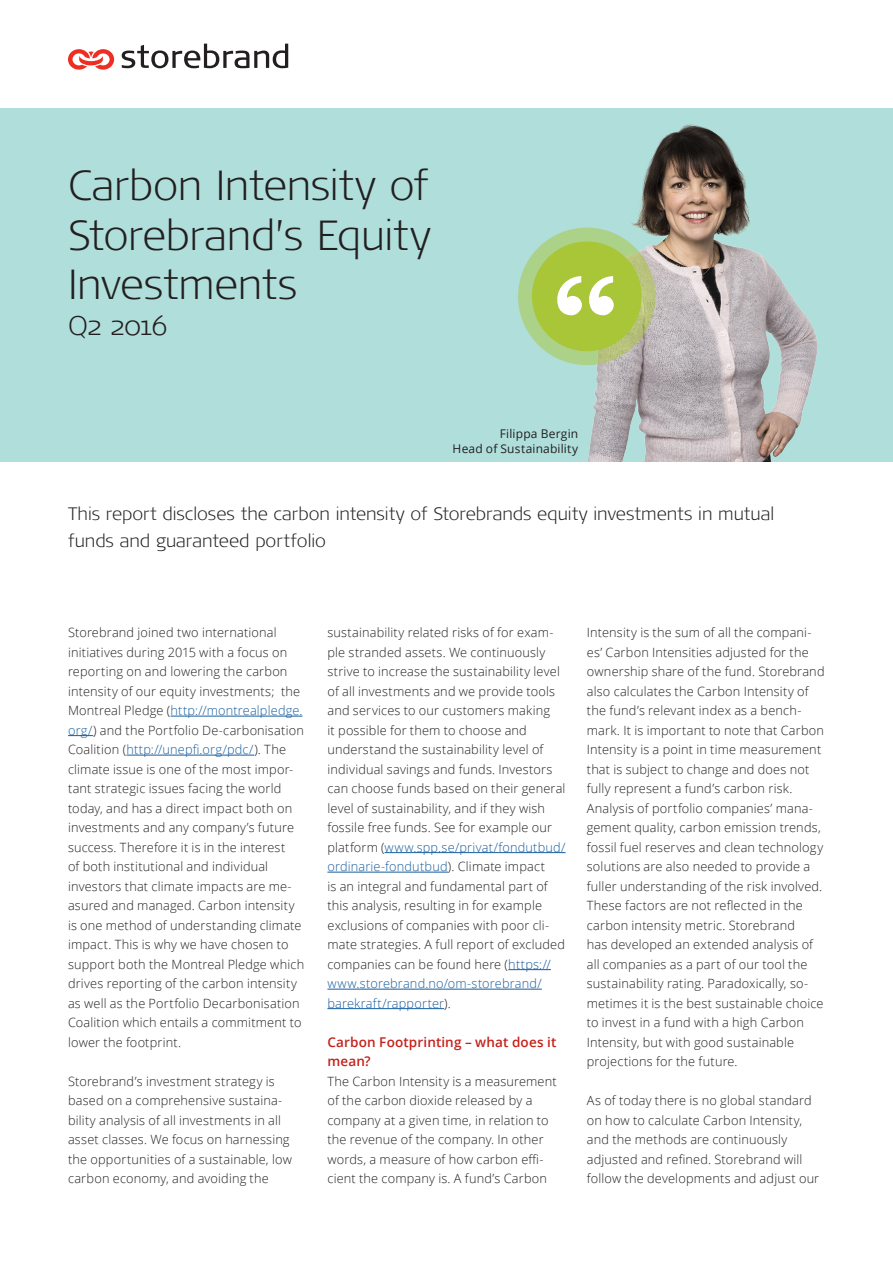
<style>
.page{position:relative;width:893px;height:1263px;background:#fff}
.page>*{position:absolute;margin:0;border:0;box-sizing:border-box;transform-origin:0 0}
.Hovedtittel_28_33_sv{font:300 expanded 42px/49.5px "Signa OT";letter-spacing:-.01em;color:#231f20;text-align:justify}
.Hovedtittel_28_33_sv-2{font:300 expanded 27px "Signa OT";letter-spacing:-.01em;color:#231f20}
.Ingress_12_18{font:300 expanded 18px/27px "Signa OT";letter-spacing:-.005em;color:#231f20}
.Mellomtittel_9_13{font:600 13.5px "Open Sans";letter-spacing:.01em;color:#c5221a}
.Brødtekst_8_5_13{font:300 12.75px/19.5px "Open Sans";letter-spacing:.015em;color:#231f20}
.Bildetekst_8_10{font:12px "Open Sans";letter-spacing:.015em;color:#231f20}
.s1{color:#175d9e}
</style>
<div class="page">
<hr style="left:170px;top:716px;width:132px;height:1px;background:#175d9e">
<svg style="left:68px;top:735px;width:25px;height:1px"></svg>
<hr style="left:126px;top:755px;width:128px;height:1px;background:#175d9e">
<hr style="left:385px;top:852px;width:181px;height:1px;background:#175d9e">
<hr style="left:327px;top:872px;width:121px;height:1px;background:#175d9e">
<hr style="left:508px;top:969px;width:43px;height:1px;background:#175d9e">
<hr style="left:327px;top:989px;width:215px;height:1px;background:#175d9e">
<hr style="left:327px;top:1008px;width:117px;height:1px;background:#175d9e">
<div style="left:0;top:108px;width:893px;height:354px;background:#afdedb"></div>
<img style="left:540px;top:124px;width:278px;height:338px">
<div style="left:532px;top:241px;width:110px;height:110px;background:#a9c538;border-radius:50%"></div>
<div style="left:518px;top:228px;width:138px;height:137px;border:14px solid #a9c538;border-radius:50%"></div>
<svg style="left:589px;top:276px;width:25px;height:40px"></svg>
<svg style="left:557px;top:276px;width:25px;height:40px"></svg>
<svg style="left:68px;top:49px;width:47px;height:21px"></svg>
<svg style="left:122px;top:44px;width:166px;height:24px"></svg>
<p class="Hovedtittel_28_33_sv" style="left:68px;top:161px;width:364px">Carbon Intensity of Storebrand’s Equity Investments</p>
<p class="Hovedtittel_28_33_sv-2" style="left:68px;top:310px;width:101px">Q2 2016</p>
<p class="Bildetekst_8_10" style="left:500px;top:426px;width:80px">Filippa Bergin</p>
<p class="Bildetekst_8_10" style="left:453px;top:441px;width:127px">Head of Sustainability</p>
<p class="Ingress_12_18" style="left:68px;top:500px;width:708px">This report discloses the carbon intensity of Storebrands equity investments in mutual funds and guaranteed portfolio</p>
<p class="Brødtekst_8_5_13" style="left:68px;top:622px;width:237px">Storebrand joined two international initiatives during 2015 with a focus on reporting on and lowering the carbon intensity of our equity investments; the Montreal Pledge (<span class="s1">http://montrealpledge. org/</span>) and the Portfolio De-carbonisation</p>
<p class="Brødtekst_8_5_13" style="left:68px;top:739px;width:238px">Coalition (<span class="s1">http://unepfi.org/pdc/</span>). The climate issue is one of the most impor&shy;tant strategic issues facing the world today, and has a direct impact both on investments and any company’s future success. Therefore it is in the interest<br>of both institutional and individual investors that climate impacts are me&shy;asured and managed. Carbon intensity is one method of understanding climate impact. This is why we have chosen to support both the Montreal Pledge which drives reporting of the carbon intensity as well as the Portfolio Decarbonisation Coalition which entails a commitment to lower the footprint.</p>
<p class="Brødtekst_8_5_13" style="left:68px;top:1071px;width:225px">Storebrand’s investment strategy is based on a comprehensive sustaina&shy;bility analysis of all investments in all asset classes. We focus on harnessing the opportunities of a sustainable, low carbon economy, and avoiding the</p>
<p class="Brødtekst_8_5_13" style="left:327px;top:622px;width:240px">sustainability related risks of for exam&shy;ple stranded assets. We continuously strive to increase the sustainability level of all investments and we provide tools and services to our customers making<br>it possible for them to choose and understand the sustainability level of individual savings and funds. Investors can choose funds based on their general level of sustainability, and if they wish fossile free funds. See for example our platform (<span class="s1">www.spp.se/privat/fondutbud/ ordinarie-fondutbud</span>). Climate impact<br>is an integral and fundamental part of this analysis, resulting in for example exclusions of companies with poor cli&shy;mate strategies. A full report of excluded companies can be found here (<span class="s1">https:// www.storebrand.no/om-storebrand/ barekraft/rapporter</span>).</p>
<p class="Mellomtittel_9_13" style="left:327px;top:1032px;width:230px">Carbon Footprinting – what does it</p>
<p class="Mellomtittel_9_13" style="left:327px;top:1052px;width:45px">mean?</p>
<p class="Brødtekst_8_5_13" style="left:327px;top:1071px;width:231px">The Carbon Intensity is a measurement of the carbon dioxide released by a company at a given time, in relation to the revenue of the company. In other words, a measure of how carbon effi&shy;cient the company is. A fund’s Carbon</p>
<p class="Brødtekst_8_5_13" style="left:587px;top:622px;width:239px">Intensity is the sum of all the compani&shy;es’ Carbon Intensities adjusted for the ownership share of the fund. Storebrand also calculates the Carbon Intensity of the fund’s relevant index as a bench&shy;mark. It is important to note that Carbon Intensity is a point in time measurement that is subject to change and does not fully represent a fund’s carbon risk.<br>Analysis of portfolio companies’ mana&shy;gement quality, carbon emission trends, fossil fuel reserves and clean technology solutions are also needed to provide a fuller understanding of the risk involved.<br>These factors are not reflected in the carbon intensity metric. Storebrand<br>has developed an extended analysis of all companies as a part of our tool the sustainability rating. Paradoxically, so&shy;metimes it is the best sustainable choice to invest in a fund with a high Carbon Intensity, but with good sustainable projections for the future.</p>
<p class="Brødtekst_8_5_13" style="left:587px;top:1090px;width:234px">As of today there is no global standard on how to calculate Carbon Intensity, and the methods are continuously adjusted and refined. Storebrand will follow the developments and adjust our</p>
</div>
